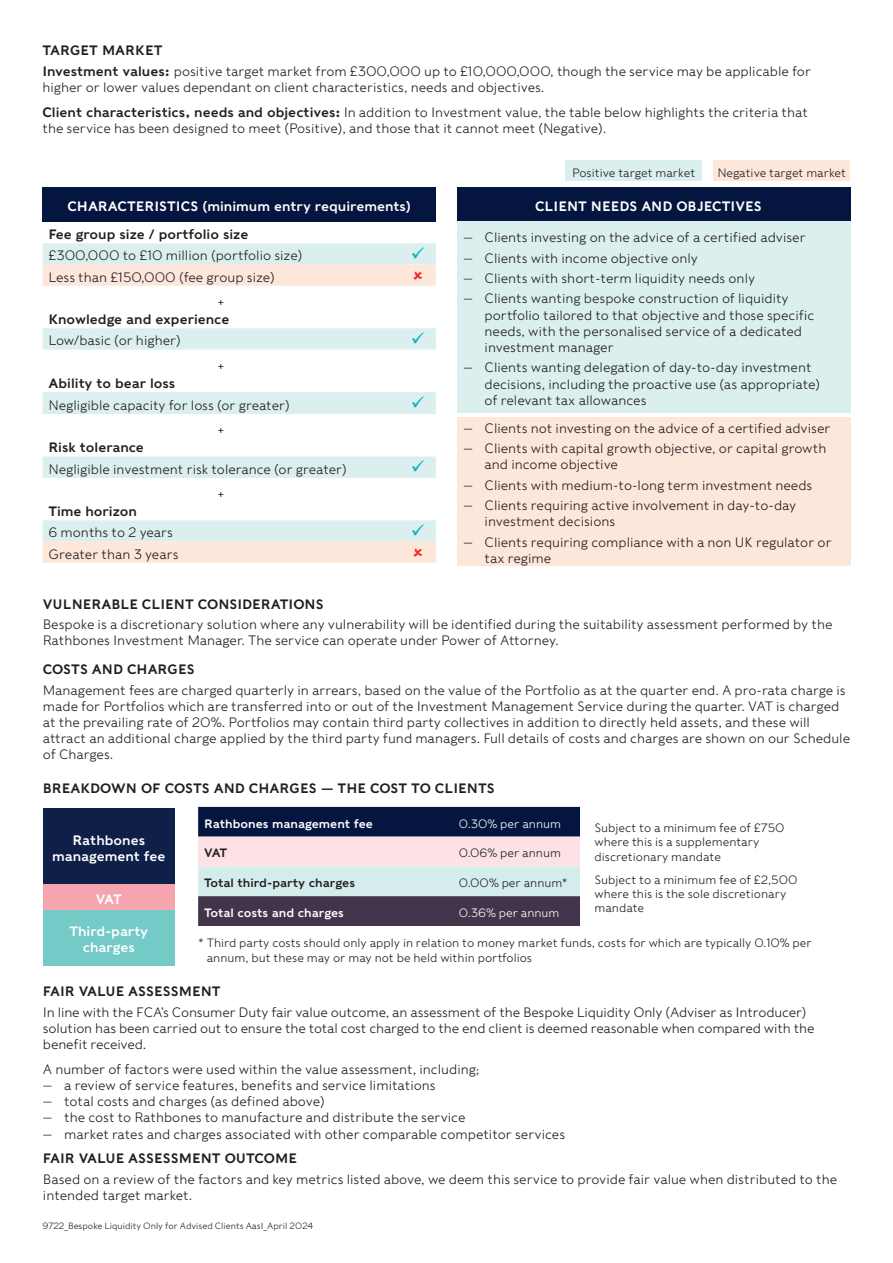
<style>
.page{position:relative;width:893px;height:1263px;background:#fff}
.page>*{position:absolute;margin:0;border:0;box-sizing:border-box;transform-origin:0 0}
.Text{font:300 13.5px/16.2px "Rathbones Sans";color:#231f20}
.Heading{font:13.5px "Rathbones Sans";color:#231f20}
.Table_text_bold{font:13.5px/16.2px "Rathbones Sans";color:#fff;text-align:center}
.Text-2{font:13.5px "Rathbones Sans";color:#231f20}
.Table_text{font:300 13.5px "Rathbones Sans";color:#231f20}
.Footnote{font:300 12px/14.4px "Rathbones Sans";color:#231f20}
.Table_text-2{font:300 12px/14.4px "Rathbones Sans";color:#231f20}
.Table_text-3{font:12px "Rathbones Sans";color:#fff}
.Table_text-4{font:300 12px "Rathbones Sans";color:#fff}
.Table_text-5{font:12px "Rathbones Sans";color:#231f20}
.t1{font:300 9px "Rathbones Sans";color:#231f20}
.s1{font-weight:400}
.s2{font-family:"Guardian RTB Egyp";font-weight:400}
</style>
<div class="page">
<div style="left:43px;top:187px;width:393px;height:35px;background:#041640"></div>
<div style="left:43px;top:243px;width:393px;height:21px;background:#dbf0ee"></div>
<svg style="left:43px;top:264px;width:393px;height:299px"></svg>
<div style="left:457px;top:187px;width:394px;height:34px;background:#041640"></div>
<div style="left:457px;top:221px;width:394px;height:191px;background:#dbf0ee"></div>
<div style="left:457px;top:417px;width:394px;height:149px;background:#fde7db"></div>
<div style="left:566px;top:161px;width:136px;height:20px;background:#dbf0ee"></div>
<div style="left:714px;top:161px;width:136px;height:20px;background:#fde7db"></div>
<svg style="left:198px;top:807px;width:382px;height:119px;background:#868697"></svg>
<div style="left:43px;top:808px;width:132px;height:76px;background:#0e1f48"></div>
<div style="left:43px;top:884px;width:132px;height:26px;background:#f6a5af"></div>
<div style="left:43px;top:910px;width:132px;height:55px;background:#73cac7"></div>
<svg style="left:413px;top:271px;width:9px;height:8px"></svg>
<svg style="left:413px;top:548px;width:9px;height:9px"></svg>
<svg style="left:412px;top:247px;width:12px;height:12px"></svg>
<svg style="left:412px;top:332px;width:12px;height:12px"></svg>
<svg style="left:412px;top:396px;width:12px;height:12px"></svg>
<svg style="left:412px;top:460px;width:12px;height:12px"></svg>
<svg style="left:412px;top:524px;width:12px;height:12px"></svg>
<p class="Heading" style="left:42px;top:42px;width:122px">TARGET MARKET</p>
<p class="Text" style="left:42px;top:63px;width:770px"><span class="s1">Investment values:</span> positive target market from £300,000 up to £10,000,000, though the service may be applicable for higher or lower values dependant on client characteristics, needs and objectives.</p>
<p class="Text" style="left:42px;top:104px;width:767px"><span class="s1">Client characteristics, needs and objectives:</span> In addition to Investment value, the table below highlights the criteria that the service has been designed to meet (Positive), and those that it cannot meet (Negative).</p>
<p class="Table_text_bold" style="left:67px;top:198px;width:345px">CHARACTERISTICS (minimum entry requirements)</p>
<p class="Text-2" style="left:49px;top:225px;width:201px">Fee group size / portfolio size</p>
<p class="Text" style="left:49px;top:247px;width:255px">£300,000 to £10 million (portfolio size)</p>
<p class="Text" style="left:49px;top:269px;width:228px">Less than £150,000 (fee group size)</p>
<p class="Text" style="left:218px;top:294px;width:8px">+</p>
<p class="Text-2" style="left:49px;top:311px;width:182px">Knowledge and experience</p>
<p class="Text" style="left:49px;top:332px;width:134px">Low/basic (or higher)</p>
<p class="Text" style="left:218px;top:358px;width:8px">+</p>
<p class="Text-2" style="left:49px;top:374px;width:128px">Ability to bear loss</p>
<p class="Text" style="left:49px;top:396px;width:243px">Negligible capacity for loss (or greater)</p>
<p class="Text" style="left:218px;top:422px;width:8px">+</p>
<p class="Text-2" style="left:49px;top:439px;width:97px">Risk tolerance</p>
<p class="Text" style="left:49px;top:461px;width:300px">Negligible investment risk tolerance (or greater)</p>
<p class="Text" style="left:218px;top:486px;width:8px">+</p>
<p class="Text-2" style="left:49px;top:503px;width:90px">Time horizon</p>
<p class="Text" style="left:49px;top:524px;width:126px">6 months to 2 years</p>
<p class="Table_text" style="left:49px;top:545px;width:131px">Greater than 3 years</p>
<p class="Footnote" style="left:572px;top:165px;width:125px">Positive target market</p>
<p class="Footnote" style="left:717px;top:165px;width:130px">Negative target market</p>
<p class="Table_text_bold" style="left:535px;top:198px;width:228px">CLIENT NEEDS AND OBJECTIVES</p>
<p class="Text" style="left:463px;top:229px;width:344px"><span class="s2">—</span> Clients investing on the advice of a certified adviser</p>
<p class="Text" style="left:463px;top:249px;width:236px"><span class="s2">—</span> Clients with income objective only</p>
<p class="Text" style="left:463px;top:270px;width:293px"><span class="s2">—</span> Clients with short-term liquidity needs only</p>
<p class="Text" style="left:485px;top:290px;width:331px;text-indent:-21px"><span class="s2">—</span> Clients wanting bespoke construction of liquidity portfolio tailored to that objective and those specific needs, with the personalised service of a dedicated investment manager</p>
<p class="Text" style="left:485px;top:359px;width:337px;text-indent:-21px"><span class="s2">—</span> Clients wanting delegation of day-to-day investment decisions, including the proactive use (as appropriate) of relevant tax allowances</p>
<p class="Text" style="left:463px;top:420px;width:369px"><span class="s2">—</span> Clients not investing on the advice of a certified adviser</p>
<p class="Text" style="left:485px;top:440px;width:343px;text-indent:-21px"><span class="s2">—</span> Clients with capital growth objective, or capital growth and income objective</p>
<p class="Text" style="left:463px;top:477px;width:351px"><span class="s2">—</span> Clients with medium-to-long term investment needs</p>
<p class="Text" style="left:485px;top:497px;width:313px;text-indent:-21px"><span class="s2">—</span> Clients requiring active involvement in day-to-day investment decisions</p>
<p class="Text" style="left:485px;top:534px;width:349px;text-indent:-21px"><span class="s2">—</span> Clients requiring compliance with a non UK regulator or tax regime</p>
<p class="Heading" style="left:43px;top:595px;width:282px">VULNERABLE CLIENT CONSIDERATIONS</p>
<p class="Text" style="left:43px;top:616px;width:791px">Bespoke is a discretionary solution where any vulnerability will be identified during the suitability assessment performed by the<br>Rathbones Investment Manager. The service can operate under Power of Attorney.</p>
<p class="Heading" style="left:43px;top:660px;width:153px">COSTS AND CHARGES</p>
<p class="Text" style="left:43px;top:681px;width:809px">Management fees are charged quarterly in arrears, based on the value of the Portfolio as at the quarter end. A pro-rata charge is made for Portfolios which are transferred into or out of the Investment Management Service during the quarter. VAT is charged at the prevailing rate of 20%. Portfolios may contain third party collectives in addition to directly held assets, and these will attract an additional charge applied by the third party fund managers. Full details of costs and charges are shown on our Schedule of Charges.</p>
<p class="Heading" style="left:43px;top:780px;width:453px">BREAKDOWN OF COSTS AND CHARGES — THE COST TO CLIENTS</p>
<p class="Table_text-3" style="left:204px;top:815px;width:170px">Rathbones management fee</p>
<p class="Table_text-4" style="left:459px;top:816px;width:104px">0.30% per annum</p>
<p class="Table_text-2" style="left:594px;top:820px;width:192px">Subject to a minimum fee of £750 where this is a supplementary discretionary mandate</p>
<p class="Table_text-2" style="left:594px;top:872px;width:204px">Subject to a minimum fee of £2,500 where this is the sole discretionary mandate</p>
<p class="Table_text_bold" style="left:52px;top:831px;width:115px">Rathbones management fee</p>
<p class="Table_text_bold" style="left:96px;top:890px;width:28px">VAT</p>
<p class="Table_text_bold" style="left:69px;top:923px;width:80px">Third-party charges</p>
<p class="Table_text-5" style="left:204px;top:845px;width:25px">VAT</p>
<p class="Table_text-2" style="left:459px;top:846px;width:104px">0.06% per annum</p>
<p class="Table_text-5" style="left:204px;top:875px;width:152px">Total third-party charges</p>
<p class="Table_text-2" style="left:459px;top:875px;width:110px">0.00% per annum*</p>
<p class="Table_text-3" style="left:204px;top:905px;width:141px">Total costs and charges</p>
<p class="Table_text-4" style="left:459px;top:905px;width:102px">0.36% per annum</p>
<p class="Footnote" style="left:207px;top:935px;width:607px;text-indent:-9px">* Third party costs should only apply in relation to money market funds, costs for which are typically 0.10% per annum, but these may or may not be held within portfolios</p>
<p class="Heading" style="left:43px;top:982px;width:179px">FAIR VALUE ASSESSMENT</p>
<p class="Text" style="left:43px;top:1003px;width:773px">In line with the FCA’s Consumer Duty fair value outcome, an assessment of the Bespoke Liquidity Only (Adviser as Introducer) solution has been carried out to ensure the total cost charged to the end client is deemed reasonable when compared with the benefit received.</p>
<p class="Text" style="left:43px;top:1061px;width:438px">A number of factors were used within the value assessment, including;</p>
<p class="Text" style="left:43px;top:1077px;width:394px"><span class="s2">—</span> a review of service features, benefits and service limitations</p>
<p class="Text" style="left:43px;top:1093px;width:283px"><span class="s2">—</span> total costs and charges (as defined above)</p>
<p class="Text" style="left:43px;top:1109px;width:424px"><span class="s2">—</span> the cost to Rathbones to manufacture and distribute the service</p>
<p class="Text" style="left:43px;top:1125px;width:524px"><span class="s2">—</span> market rates and charges associated with other comparable competitor services</p>
<p class="Heading" style="left:43px;top:1149px;width:256px">FAIR VALUE ASSESSMENT OUTCOME</p>
<p class="Text" style="left:43px;top:1171px;width:796px">Based on a review of the factors and key metrics listed above, we deem this service to provide fair value when distributed to the intended target market.</p>
<p class="t1" style="left:43px;top:1220px;width:272px">9722_Bespoke Liquidity Only for Advised Clients AasI_April 2024</p>
</div>
